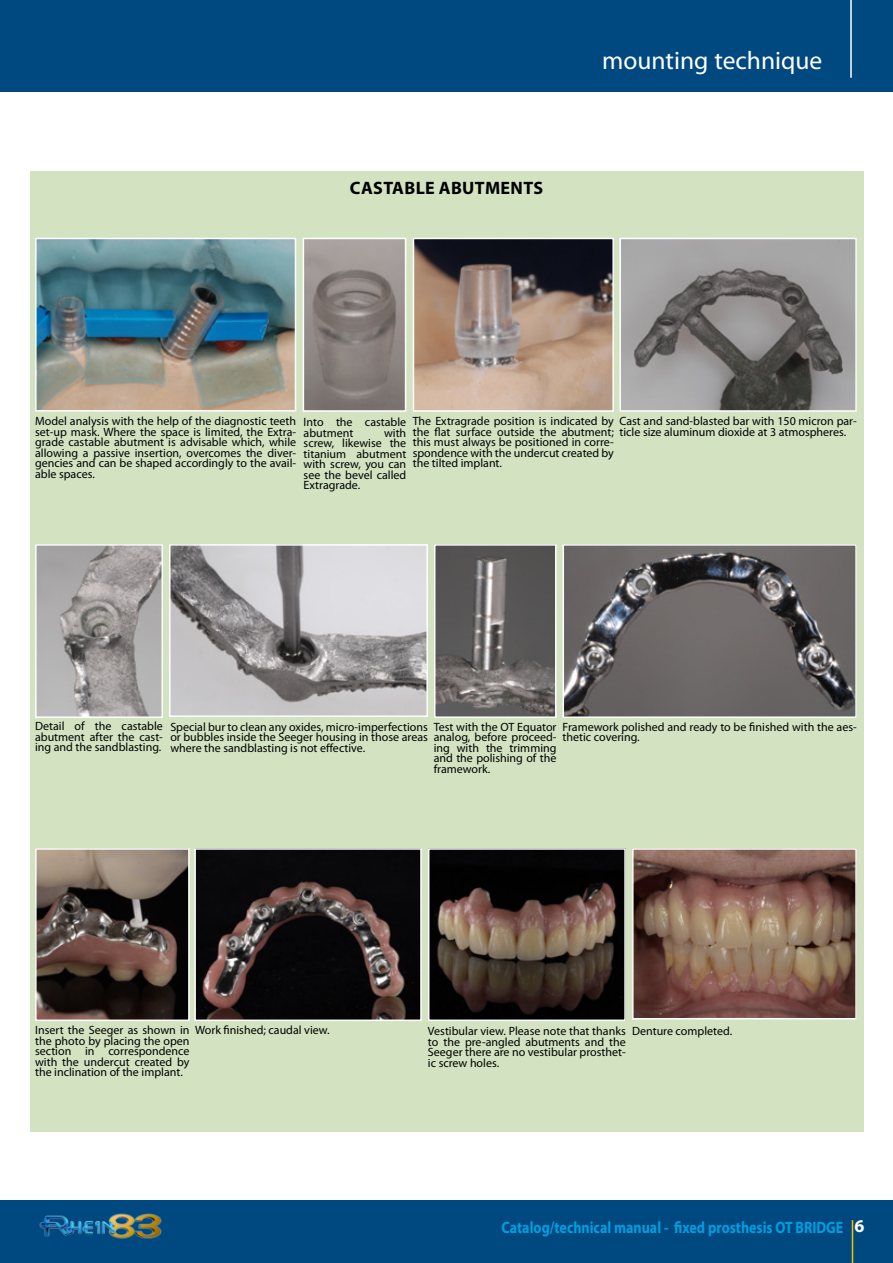
<style>
.page{position:relative;width:893px;height:1263px;background:#fff}
.page>*{position:absolute;margin:0;border:0;box-sizing:border-box;transform-origin:0 0}
.t1{font:25.5px "Myriad Pro";color:#fff}
.t2{font:700 18px "Myriad Pro";color:#000}
.t3{font:700 18px "Myriad Pro";color:#fff}
.t4{font:700 16.5px "Myriad Pro";color:#009ee0;scale:.85 1}
.t5{font:12px/10.5px "Myriad Pro";color:#000;text-align:justify}
</style>
<div class="page">
<div style="left:1px;top:0;width:892px;height:92px;background:#004880"></div>
<hr style="left:0;top:0;width:1px;height:92px;background:#004880">
<div style="left:1px;top:1200px;width:892px;height:63px;background:#004880"></div>
<hr style="left:0;top:1200px;width:1px;height:63px;background:#004880">
<hr style="left:852px;top:1220px;width:1px;height:43px;background:#fabc00">
<img style="left:39px;top:1213px;width:123px;height:26px">
<hr style="left:850px;top:0;width:2px;height:78px;background:#fff">
<div style="left:30px;top:171px;width:833px;height:960px;background:#d3e3c2"></div>
<img style="left:38px;top:241px;width:255px;height:168px">
<div style="left:35px;top:238px;width:261px;height:174px;border:2px solid #fff"></div>
<img style="left:306px;top:241px;width:97px;height:168px">
<div style="left:303px;top:238px;width:103px;height:174px;border:2px solid #fff"></div>
<img style="left:416px;top:241px;width:195px;height:168px">
<div style="left:413px;top:238px;width:201px;height:174px;border:2px solid #fff"></div>
<img style="left:622px;top:241px;width:232px;height:168px">
<div style="left:619px;top:238px;width:238px;height:174px;border:2px solid #fff"></div>
<img style="left:38px;top:547px;width:122px;height:168px">
<div style="left:35px;top:544px;width:128px;height:174px;border:2px solid #fff"></div>
<img style="left:172px;top:547px;width:253px;height:167px">
<div style="left:169px;top:544px;width:259px;height:173px;border:2px solid #fff"></div>
<img style="left:437px;top:547px;width:116px;height:168px">
<div style="left:434px;top:544px;width:122px;height:174px;border:2px solid #fff"></div>
<img style="left:38px;top:851px;width:149px;height:167px">
<div style="left:35px;top:848px;width:155px;height:173px;border:2px solid #fff"></div>
<img style="left:565px;top:547px;width:289px;height:168px">
<div style="left:562px;top:544px;width:295px;height:174px;border:2px solid #fff"></div>
<img style="left:197px;top:851px;width:222px;height:167px">
<div style="left:194px;top:848px;width:228px;height:173px;border:2px solid #fff"></div>
<img style="left:431px;top:851px;width:192px;height:167px">
<div style="left:428px;top:848px;width:198px;height:173px;border:2px solid #fff"></div>
<img style="left:635px;top:851px;width:219px;height:165px">
<div style="left:632px;top:848px;width:225px;height:171px;border:2px solid #fff"></div>
<h2 class="t2" style="left:350px;top:176px;width:12px">castable</h2>
<h2 class="t2" style="left:439px;top:176px;width:13px">abutments</h2>
<h1 class="t1" style="left:602px;top:45px;width:222px">mounting technique</h1>
<p class="t5" style="left:35px;top:416px;width:263px">Model analysis with the help of the diagnostic teeth set-up mask. Where the space is limited, the Extra&shy;grade castable abutment is advisable which, while allowing a passive insertion, overcomes the diver&shy;gencies and can be shaped accordingly to the avail&shy;able spaces.</p>
<p class="t5" style="left:304px;top:417px;width:104px">Into the castable abutment</p>
<p class="t5" style="left:304px;top:427px;width:104px;text-indent:80px">with screw, likewise the titanium abutment with screw, you can see the bevel called Extragrade.</p>
<p class="t5" style="left:413px;top:416px;width:203px">The Extragrade position is indicated by the flat surface outside the abutment; this must always be positioned in corre&shy;spondence with the undercut created by the tilted implant.</p>
<p class="t5" style="left:619px;top:416px;width:239px">Cast and sand-blasted bar with 150 micron par&shy;ticle size aluminum dioxide at 3 atmospheres.</p>
<p class="t5" style="left:35px;top:721px;width:129px">Detail of the castable abutment after the cast&shy;ing and the sandblasting.</p>
<p class="t5" style="left:170px;top:721px;width:259px">Special bur to clean any oxides, micro-imperfections or bubbles inside the Seeger housing in those areas where the sandblasting is not effective.</p>
<p class="t5" style="left:434px;top:721px;width:124px">Test with the OT Equator analog, before proceed&shy;ing with the trimming and the polishing of the framework.</p>
<p class="t5" style="left:562px;top:721px;width:296px">Framework polished and ready to be finished with the aes&shy;thetic covering.</p>
<p class="t5" style="left:35px;top:1024px;width:156px">Insert the Seeger as shown in the photo by placing the open section in correspondence with the undercut created by the inclination of the implant.</p>
<p class="t5" style="left:195px;top:1024px;width:136px">Work finished; caudal view.</p>
<p class="t5" style="left:428px;top:1025px;width:199px">Vestibular view. Please note that thanks to the pre-angled abutments and the Seeger there are no vestibular prosthet&shy;ic screw holes.</p>
<p class="t5" style="left:632px;top:1025px;width:102px">Denture completed.</p>
<h3 class="t4" style="left:502px;top:1216px;width:403px">Catalog/technical manual - fixed prosthesis OT BRIDGE</h3>
<h2 class="t3" style="left:854px;top:1214px;width:11px">6</h2>
</div>
